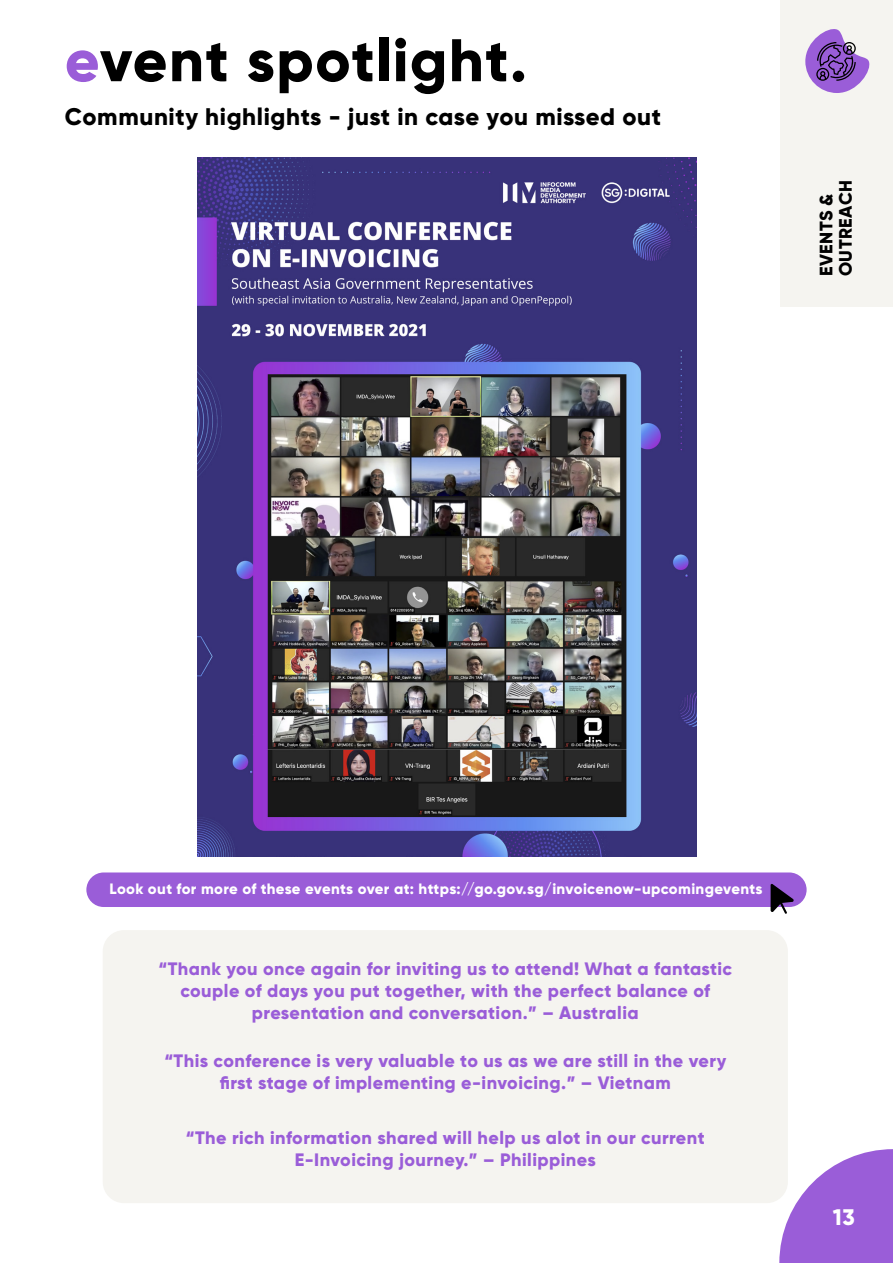
<style>
.page{position:relative;width:893px;height:1263px;background:#fff}
.page>*{position:absolute;margin:0;border:0;box-sizing:border-box;transform-origin:0 0}
.t1{font:800 60px "Gilroy";letter-spacing:.025em;color:#000}
.t2{font:800 24px "Gilroy";letter-spacing:.025em;color:#000}
.t3{font:800 22.5px "Gilroy";color:#fff}
.t4{font:800 18px/21.6px "Gilroy";letter-spacing:.025em;color:#9a5dd8;text-align:center}
.t5{font:800 18px/19.5px "Gilroy";letter-spacing:.025em;color:#000}
.t6{font:800 15px "Gilroy";letter-spacing:.025em;color:#fff}
.s1{color:#9a5dd8}
</style>
<div class="page">
<div style="left:781px;top:0;width:112px;height:306px;background:#f5f4f0"></div>
<svg style="left:779px;top:1149px;width:114px;height:114px"></svg>
<svg style="left:805px;top:29px;width:65px;height:64px"></svg>
<div style="left:86px;top:872px;width:721px;height:35px;background:#9a5dd8;border-radius:17px"></div>
<svg style="left:771px;top:883px;width:23px;height:31px"></svg>
<img style="left:197px;top:158px;width:499px;height:698px">
<div style="left:103px;top:930px;width:685px;height:273px;background:#f5f4f0;border-radius:21px"></div>
<h1 class="t1" style="left:65px;top:22px;width:463px"><span class="s1">e</span>vent spotlight.</h1>
<h2 class="t2" style="left:65px;top:102px;width:598px">Community highlights - just in case you missed out</h2>
<p class="t5" style="left:816px;top:276px;width:97px;rotate:-90deg">EVENTS &amp;<br>OUTREACH</p>
<p class="t6" style="left:110px;top:879px;width:655px">Look out for more of these events over at: https://go.gov.sg/invoicenow-upcomingevents</p>
<p class="t4" style="left:159px;top:958px;width:575px">“Thank you once again for inviting us to attend! What a fantastic couple of days you put together, with the perfect balance of presentation and conversation.” – Australia</p>
<p class="t4" style="left:164px;top:1050px;width:563px">“This conference is very valuable to us as we are still in the very first stage of implementing e-invoicing.” – Vietnam</p>
<p class="t4" style="left:186px;top:1127px;width:520px">“The rich information shared will help us alot in our current<br>E-Invoicing journey.” – Philippines</p>
<p class="t3" style="left:833px;top:1203px;width:24px">13</p>
</div>
